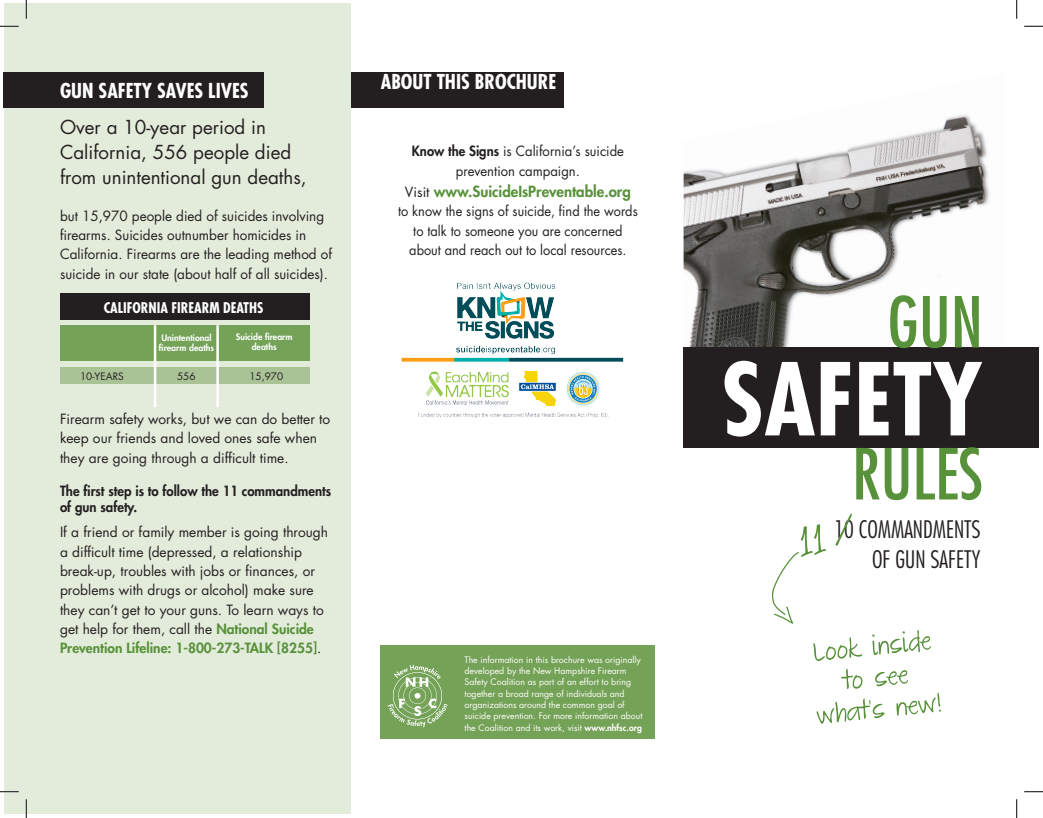
<style>
.page{position:relative;width:1043px;height:818px;background:#fff}
.page>*{position:absolute;margin:0;border:0;box-sizing:border-box;transform-origin:0 0}
.t1{font:700 condensed 97.38px "Futura Std";color:#fff}
.t2{font:condensed 68.25px "Futura Std";color:#579139}
.t3{font:300 condensed 23.5px/29.8px "Futura Std";color:#231f20;text-align:right}
.head{font:700 condensed 20px "Futura Std";color:#fff}
.body{font:18.75px/25px "Futura Std";color:#231f20}
.body-2{font:800 15px "Futura Std";color:#579139}
.body-3{font:700 condensed 14.38px "Futura Std";color:#fff}
.body-4{font:13.75px/19.4px "Futura Std";color:#231f20}
.body-5{font:13.75px/19.4px "Futura Std";color:#231f20;text-align:center;scale:.93 1}
.body-6{font:13.75px/20px "Futura Std";color:#231f20;text-align:center;scale:.95 1}
.body-7{font:800 13.75px/16.2px "Futura Std";color:#231f20;scale:.96 1}
.Paragraph_Style_1{font:10px "Futura Std";color:#231f20}
.body-8{font:8.75px/11.2px "Futura Std";color:#fff}
.Paragraph_Style_1-2{font:800 8.75px/10px "Futura Std";color:#fff}
.s1{font-weight:800;color:#579139}
.s2{font-weight:800}
.s3{font-weight:400;font-size:13.75px;color:#231f20}
</style>
<div class="page">
<div style="left:350px;top:72px;width:214px;height:36px;background:#231f20"></div>
<div style="left:4px;top:4px;width:346px;height:810px;background:#e3ecdb"></div>
<img style="left:683px;top:115px;width:321px;height:233px">
<div style="left:683px;top:348px;width:356px;height:100px;background:#231f20"></div>
<svg style="left:835px;top:513px;width:16px;height:32px"></svg>
<svg style="left:816px;top:668px;width:125px;height:56px"></svg>
<svg style="left:813px;top:630px;width:117px;height:31px"></svg>
<div style="left:4px;top:72px;width:260px;height:36px;background:#231f20"></div>
<div style="left:60px;top:293px;width:250px;height:27px;background:#231f20"></div>
<div style="left:60px;top:367px;width:250px;height:17px;background:#aac396"></div>
<div style="left:60px;top:325px;width:250px;height:36px;background:#74a257"></div>
<hr style="left:154px;top:325px;width:2px;height:82px;background:#fff">
<hr style="left:216px;top:325px;width:3px;height:82px;background:#fff">
<svg style="left:771px;top:524px;width:54px;height:100px"></svg>
<div style="left:381px;top:645px;width:274px;height:94px;background:#74a257"></div>
<svg style="left:387px;top:664px;width:60px;height:63px"></svg>
<img style="left:401px;top:282px;width:223px;height:80px">
<img style="left:418px;top:371px;width:191px;height:47px">
<svg style="left:0;top:25px;width:19px;height:2px"></svg>
<svg style="left:1024px;top:25px;width:18px;height:2px"></svg>
<svg style="left:0;top:791px;width:19px;height:1px"></svg>
<svg style="left:1024px;top:791px;width:18px;height:1px"></svg>
<svg style="left:25px;top:0;width:2px;height:19px"></svg>
<svg style="left:25px;top:799px;width:2px;height:19px"></svg>
<svg style="left:1016px;top:0;width:1px;height:19px"></svg>
<svg style="left:1016px;top:799px;width:1px;height:19px"></svg>
<p class="head" style="left:60px;top:78px;width:190px">GUN SAFETY SAVES LIVES</p>
<p class="body" style="left:60px;top:115px;width:248px">Over a 10-year period in<br>California, 556 people died from unintentional gun deaths,</p>
<p class="body-4" style="left:60px;top:206px;width:273px">but 15,970 people died of suicides involving firearms. Suicides outnumber homicides in California. Firearms are the leading method of suicide in our state (about half of all suicides).</p>
<p class="body-3" style="left:104px;top:299px;width:161px">CALIFORNIA FIREARM DEATHS</p>
<p class="Paragraph_Style_1-2" style="left:159px;top:333px;width:57px">Unintentional firearm deaths</p>
<p class="Paragraph_Style_1-2" style="left:236px;top:332px;width:58px;text-align:center">Suicide firearm deaths</p>
<p class="Paragraph_Style_1" style="left:80px;top:370px;width:45px">10-YEARS</p>
<p class="Paragraph_Style_1" style="left:177px;top:370px;width:20px">556</p>
<p class="Paragraph_Style_1" style="left:249px;top:370px;width:35px">15,970</p>
<p class="body-4" style="left:60px;top:409px;width:272px">Firearm safety works, but we can do better to keep our friends and loved ones safe when they are going through a difficult time.</p>
<p class="body-7" style="left:60px;top:482px;width:284px">The first step is to follow the 11 commandments of gun safety.</p>
<p class="body-4" style="left:60px;top:522px;width:270px">If a friend or family member is going through a difficult time (depressed, a relationship break-up, troubles with jobs or finances, or problems with drugs or alcohol) make sure they can’t get to your guns. To learn ways to get help for them, call the <span class="s1">National Suicide Prevention Lifeline: 1-800-273-TALK [8255]</span>.</p>
<p class="head" style="left:381px;top:69px;width:177px">ABOUT THIS BROCHURE</p>
<p class="body-6" style="left:412px;top:141px;width:225px"><span class="s2">Know the Signs</span> is California’s suicide prevention campaign.</p>
<p class="body-2" style="left:405px;top:182px;width:227px"><span class="s3">Visit</span> www.SuicideIsPreventable.org</p>
<p class="body-5" style="left:398px;top:202px;width:259px">to know the signs of suicide, find the words to talk to someone you are concerned about and reach out to local resources.</p>
<p class="body-8" style="left:464px;top:654px;width:179px">The information in this brochure was originally developed by the New Hampshire Firearm Safety Coalition as part of an effort to bring together a broad range of individuals and organizations around the common goal of suicide prevention. For more information about the Coalition and its work, visit <span class="s2">www.nhfsc.org</span></p>
<p class="t2" style="left:887px;top:281px;width:97px">GUN</p>
<p class="t1" style="left:721px;top:339px;width:263px">SAFETY</p>
<p class="t2" style="left:852px;top:433px;width:132px">RULES</p>
<p class="t3" style="left:834px;top:514px;width:148px">10 COMMANDMENTS<br>OF GUN SAFETY</p>
</div>
